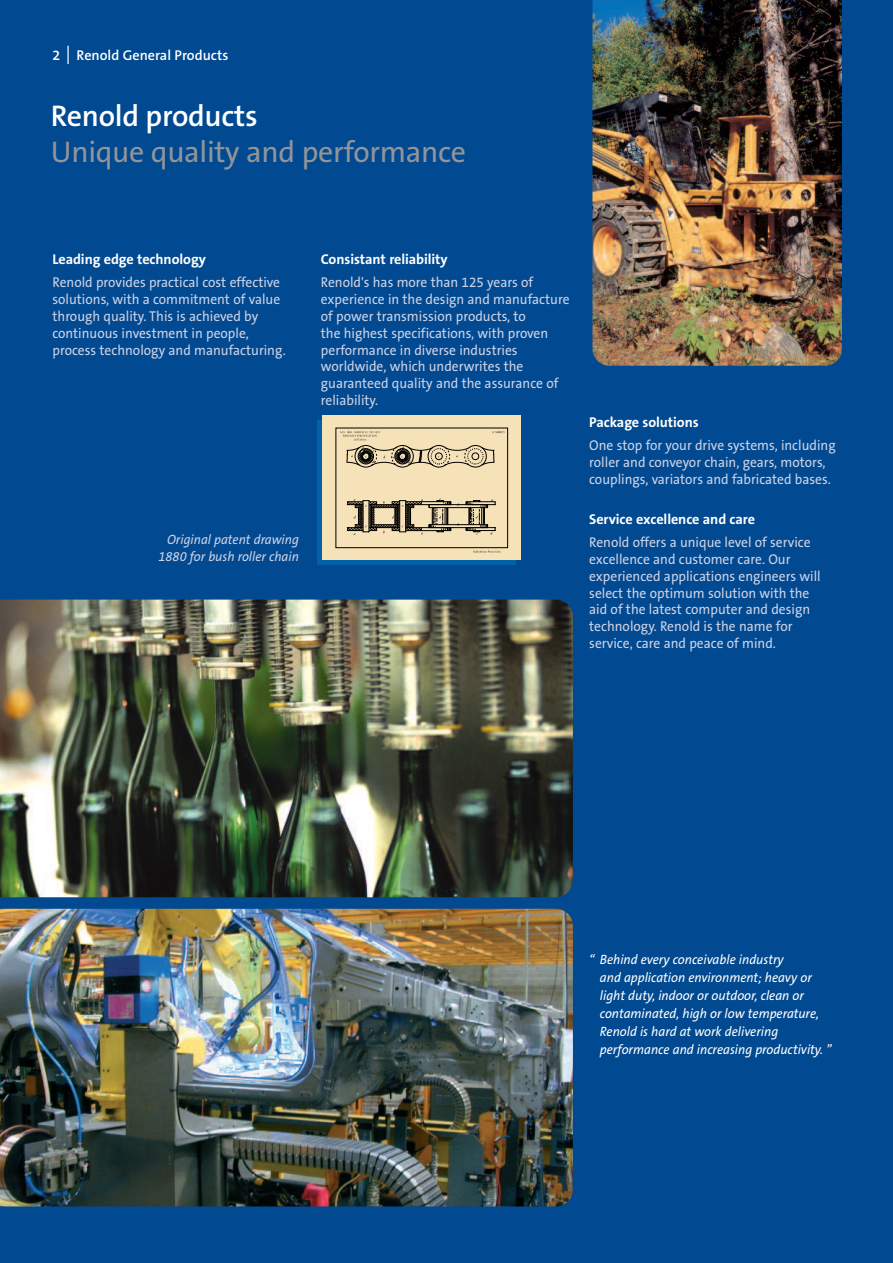
<style>
.page{position:relative;width:893px;height:1263px;background:#014990}
.page>*{position:absolute;margin:0;border:0;box-sizing:border-box;transform-origin:0 0}
.t1{font:30px "The Sans B5 Plain";letter-spacing:-.01em;color:#939598}
.t2{font:600 30px "The Sans B6";letter-spacing:-.01em;color:#fff}
.t3{font:14.25px/16.8px "The Sans B5 Plain";color:#ced3e7;scale:.95 1}
.t4{font:700 14.25px "The Sans B7";letter-spacing:-.005em;color:#fff}
.t5{font:600 14.25px "The Sans B6";color:#fff}
.t6{font:italic 13.5px/18px "The Sans B5 Plain";color:#fff;scale:.95 1}
.t7{font:italic 13.5px/16.8px "The Sans B5 Plain";color:#ced3e7;text-align:right;scale:.95 1}
.s1{font-size:27px}
</style>
<div class="page">
<img style="left:0;top:600px;width:573px;height:297px">
<img style="left:0;top:909px;width:573px;height:297px">
<div style="left:317px;top:420px;width:199px;height:144px;background:#0161aa"></div>
<div style="left:322px;top:416px;width:199px;height:144px;background:#f6e2b8"></div>
<div style="left:429px;top:504px;width:59px;height:4px;border:1px solid #000"></div>
<div style="left:429px;top:524px;width:59px;height:4px;border:1px solid #000"></div>
<div style="left:405px;top:502px;width:46px;height:3px;border:1px solid #000"></div>
<div style="left:406px;top:527px;width:45px;height:4px;border:1px solid #000"></div>
<svg style="left:347px;top:499px;width:76px;height:36px"></svg>
<svg style="left:429px;top:498px;width:22px;height:34px"></svg>
<svg style="left:466px;top:499px;width:30px;height:36px"></svg>
<div style="left:336px;top:428px;width:172px;height:120px;border:1px solid #000"></div>
<svg style="left:340px;top:431px;width:164px;height:36px"></svg>
<svg style="left:473px;top:550px;width:28px;height:3px"></svg>
<img style="left:592px;top:0;width:250px;height:366px">
<p class="t5" style="left:53px;top:47px;width:177px">2 <span class="s1">I</span> Renold General Products</p>
<h1 class="t2" style="left:51px;top:100px;width:208px">Renold products</h1>
<h1 class="t1" style="left:51px;top:136px;width:417px">Unique quality and performance</h1>
<p class="t4" style="left:53px;top:251px;width:155px">Leading edge technology</p>
<p class="t3" style="left:53px;top:274px;width:247px">Renold provides practical cost effective solutions, with a commitment of value through quality. This is achieved by continuous investment in people, process technology and manufacturing.</p>
<p class="t7" style="left:158px;top:532px;width:149px">Original patent drawing<br>1880 for bush roller chain</p>
<p class="t4" style="left:321px;top:251px;width:128px">Consistant reliability</p>
<p class="t3" style="left:321px;top:274px;width:263px">Renold's has more than 125 years of experience in the design and manufacture of power transmission products, to<br>the highest specifications, with proven performance in diverse industries worldwide, which underwrites the guaranteed quality and the assurance of reliability.</p>
<p class="t4" style="left:589px;top:414px;width:111px">Package solutions</p>
<p class="t3" style="left:589px;top:437px;width:261px">One stop for your drive systems, including roller and conveyor chain, gears, motors, couplings, variators and fabricated bases.</p>
<p class="t4" style="left:589px;top:511px;width:167px">Service excellence and care</p>
<p class="t3" style="left:589px;top:534px;width:245px">Renold offers a unique level of service excellence and customer care. Our experienced applications engineers will select the optimum solution with the aid of the latest computer and design technology. Renold is the name for service, care and peace of mind.</p>
<p class="t6" style="left:600px;top:951px;width:245px;text-indent:-11px">“ Behind every conceivable industry<br>and application environment; heavy or light duty, indoor or outdoor, clean or contaminated, high or low temperature, Renold is hard at work delivering performance and increasing productivity. ”</p>
</div>
